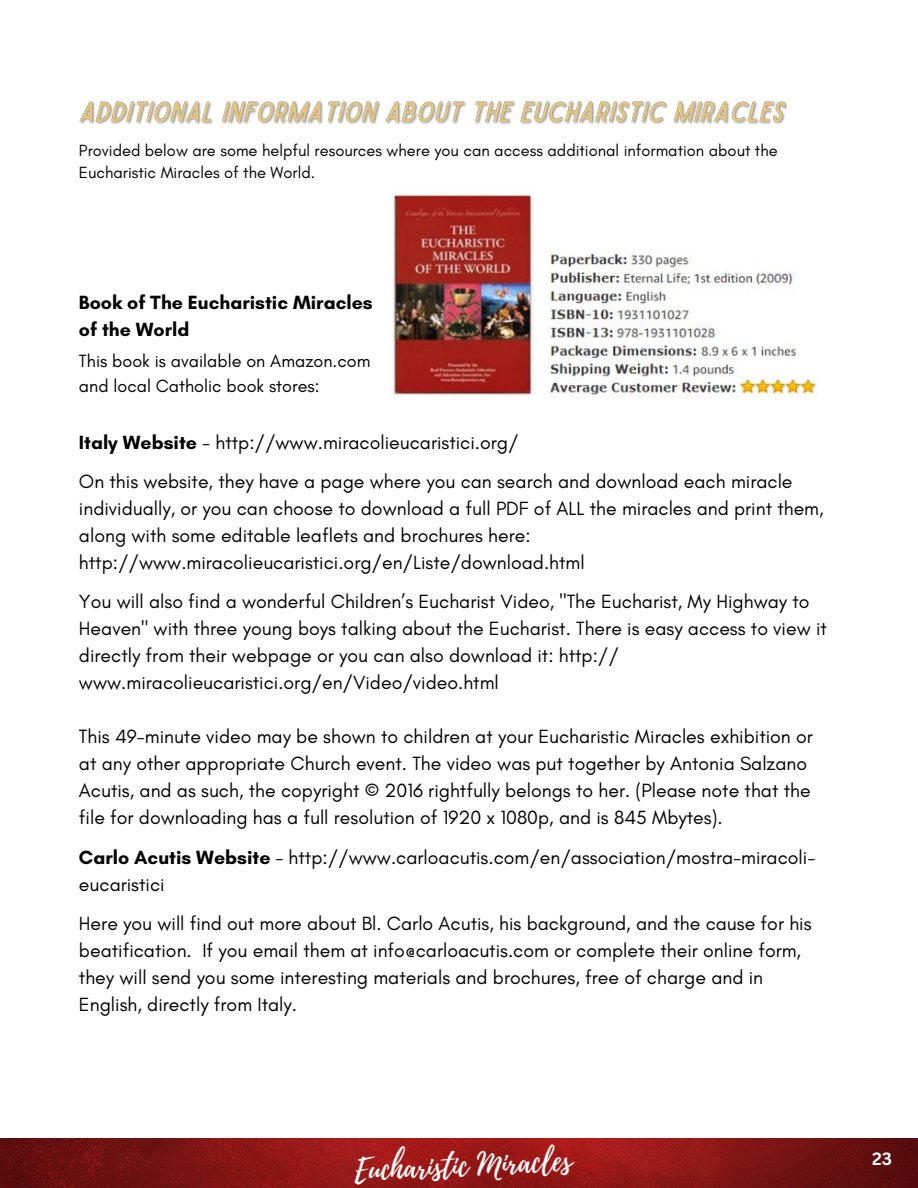
<style>
.page{position:relative;width:918px;height:1188px;background:#fff}
.page>*{position:absolute;margin:0;border:0;box-sizing:border-box;transform-origin:0 0}
.t1{font:30.6px "Playlist Script";color:#fcfcfc}
.t2{font:19.5px/27px "Glacial Indifference";color:#000}
.t3{font:700 19.5px/27px "Glacial Indifference";color:#000}
.t4{font:18px/24.8px "Glacial Indifference";color:#000}
.t5{font:700 17.25px "Canva Sans";color:#fff}
.t6{font:16.5px/22.5px "Glacial Indifference";color:#000}
.s1{font-weight:700}
</style>
<div class="page">
<img style="left:0;top:1139px;width:918px;height:49px">
<img style="left:393px;top:194px;width:140px;height:201px">
<img style="left:546px;top:250px;width:271px;height:147px">
<img style="left:79px;top:101px;width:709px;height:23px">
<p class="t6" style="left:79px;top:139px;width:700px">Provided below are some helpful resources where you can access additional information about the<br>Eucharistic Miracles of the World.</p>
<p class="t3" style="left:79px;top:288px;width:295px">Book of The Eucharistic Miracles of the World</p>
<p class="t4" style="left:79px;top:348px;width:293px">This book is available on Amazon.com and local Catholic book stores:</p>
<p class="t2" style="left:79px;top:422px;width:715px;line-height:39.3px"><span class="s1">Italy Website</span> - http://www.miracolieucaristici.org/<br>On this website, they have a page where you can search and download each miracle</p>
<p class="t2" style="left:79px;top:495px;width:746px">individually, or you can choose to download a full PDF of ALL the miracles and print them, along with some editable leaflets and brochures here: http://www.miracolieucaristici.org/en/Liste/download.html</p>
<p class="t2" style="left:79px;top:588px;width:749px">You will also find a wonderful Children’s Eucharist Video, "The Eucharist, My Highway to Heaven" with three young boys talking about the Eucharist. There is easy access to view it directly from their webpage or you can also download it: http:// www.miracolieucaristici.org/en/Video/video.html</p>
<p class="t2" style="left:79px;top:723px;width:735px">This 49-minute video may be shown to children at your Eucharistic Miracles exhibition or at any other appropriate Church event. The video was put together by Antonia Salzano Acutis, and as such, the copyright © 2016 rightfully belongs to her. (Please note that the file for downloading has a full resolution of 1920 x 1080p, and is 845 Mbytes).</p>
<p class="t2" style="left:79px;top:843px;width:738px"><span class="s1">Carlo Acutis Website</span> - http://www.carloacutis.com/en/association/mostra-miracoli&shy;eucaristici</p>
<p class="t2" style="left:79px;top:910px;width:734px">Here you will find out more about Bl. Carlo Acutis, his background, and the cause for his beatification. If you email them at info@carloacutis.com or complete their online form, they will send you some interesting materials and brochures, free of charge and in English, directly from Italy.</p>
<h1 class="t1" style="left:353px;top:1149px;width:219px;rotate:-3deg">Eucharistic Miracles</h1>
<p class="t5" style="left:872px;top:1147px;width:21px">23</p>
</div>
